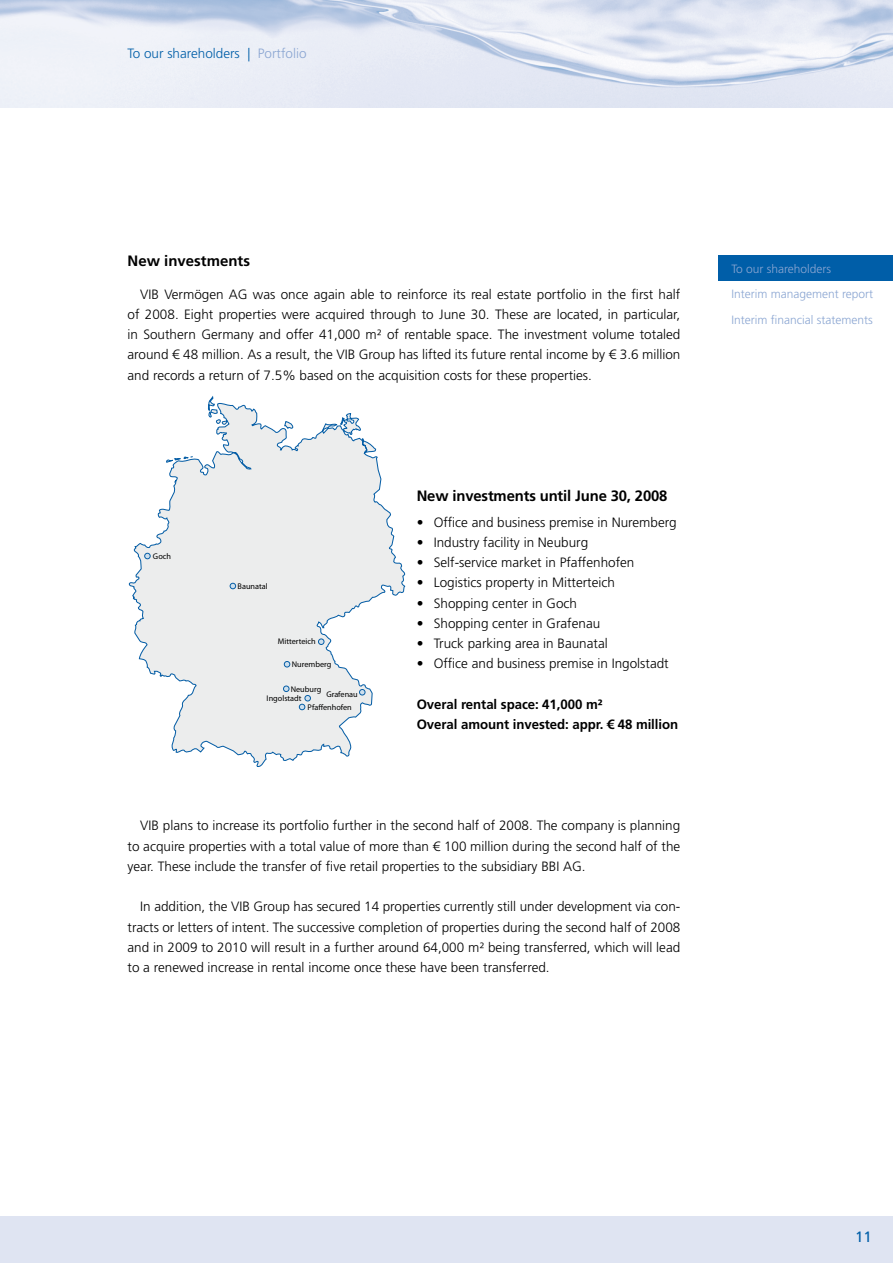
<style>
.page{position:relative;width:893px;height:1263px;background:#fff}
.page>*{position:absolute;margin:0;border:0;box-sizing:border-box;transform-origin:0 0}
.t1{font:700 15px "Frutiger LT Std";letter-spacing:-.01em;color:#000}
.t2{font:15px "Frutiger LT Std";color:#005ea8}
.t3{font:300 13.5px/20.2px "Frutiger LT Std";color:#000;text-align:justify}
.t4{font:700 13.5px/20.2px "Frutiger LT Std";letter-spacing:-.005em;color:#000}
.t5{font:300 13.5px "Frutiger LT Std";color:#005ea8}
.t6{font:300 12px/25.5px "Frutiger LT Std";color:#8ba6d2}
.t7{font:8.25px "Myriad Pro";color:#000}
.s1{color:#8ba6d2}
</style>
<div class="page">
<div style="left:0;top:1216px;width:893px;height:47px;background:#dfe4f2"></div>
<img style="left:0;top:0;width:893px;height:107px">
<div style="left:719px;top:255px;width:174px;height:26px;background:#005ea8"></div>
<svg style="left:128px;top:395px;width:278px;height:372px"></svg>
<svg style="left:284px;top:661px;width:6px;height:6px"></svg>
<svg style="left:283px;top:686px;width:6px;height:6px"></svg>
<svg style="left:230px;top:583px;width:6px;height:6px"></svg>
<svg style="left:144px;top:553px;width:6px;height:6px"></svg>
<svg style="left:359px;top:689px;width:6px;height:6px"></svg>
<svg style="left:299px;top:695px;width:12px;height:15px"></svg>
<svg style="left:318px;top:639px;width:6px;height:6px"></svg>
<p class="t5" style="left:128px;top:46px;width:181px">To our shareholders | <span class="s1">Portfolio</span></p>
<p class="t1" style="left:128px;top:252px;width:124px">New investments</p>
<p class="t3" style="left:128px;top:284px;width:554px;text-indent:13px">VIB Vermögen AG was once again able to reinforce its real estate portfolio in the first half of 2008. Eight properties were acquired through to June 30. These are located, in particular, in Southern Germany and offer 41,000 m² of rentable space. The investment volume totaled around € 48 million. As a result, the VIB Group has lifted its future rental income by € 3.6 million and records a return of 7.5% based on the acquisition costs for these properties.</p>
<p class="t7" style="left:153px;top:552px;width:20px">Goch</p>
<p class="t7" style="left:238px;top:582px;width:32px">Baunatal</p>
<p class="t7" style="left:278px;top:636px;width:40px">Mitterteich</p>
<p class="t7" style="left:292px;top:660px;width:41px">Nuremberg</p>
<p class="t7" style="left:291px;top:684px;width:32px">Neuburg</p>
<p class="t7" style="left:326px;top:689px;width:33px">Grafenau</p>
<p class="t7" style="left:267px;top:693px;width:37px">Ingolstadt</p>
<p class="t7" style="left:308px;top:702px;width:46px">Pfaffenhofen</p>
<p class="t1" style="left:417px;top:487px;width:252px">New investments until June 30, 2008</p>
<p class="t3" style="left:417px;top:512px;width:262px">• Office and business premise in Nuremberg</p>
<p class="t3" style="left:417px;top:532px;width:173px">• Industry facility in Neuburg</p>
<p class="t3" style="left:417px;top:553px;width:219px">• Self-service market in Pfaffenhofen</p>
<p class="t3" style="left:417px;top:573px;width:200px">• Logistics property in Mitterteich</p>
<p class="t3" style="left:417px;top:593px;width:162px">• Shopping center in Goch</p>
<p class="t3" style="left:417px;top:613px;width:185px">• Shopping center in Grafenau</p>
<p class="t3" style="left:417px;top:634px;width:193px">• Truck parking area in Baunatal</p>
<p class="t3" style="left:417px;top:654px;width:254px">• Office and business premise in Ingolstadt</p>
<p class="t4" style="left:417px;top:694px;width:263px">Overal rental space: 41,000 m²<br>Overal amount invested: appr. € 48 million</p>
<p class="t3" style="left:128px;top:816px;width:554px;text-indent:13px">VIB plans to increase its portfolio further in the second half of 2008. The company is planning to acquire properties with a total value of more than € 100 million during the second half of the year. These include the transfer of five retail properties to the subsidiary BBI AG.</p>
<p class="t3" style="left:128px;top:897px;width:554px;text-indent:13px">In addition, the VIB Group has secured 14 properties currently still under development via con&shy;tracts or letters of intent. The successive completion of properties during the second half of 2008 and in 2009 to 2010 will result in a further around 64,000 m² being transferred, which will lead to a renewed increase in rental income once these have been transferred.</p>
<p class="t6" style="left:731px;top:256px;width:143px">To our shareholders<br>Interim management report<br>Interim financial statements</p>
<p class="t2" style="left:855px;top:1228px;width:18px">11</p>
</div>
